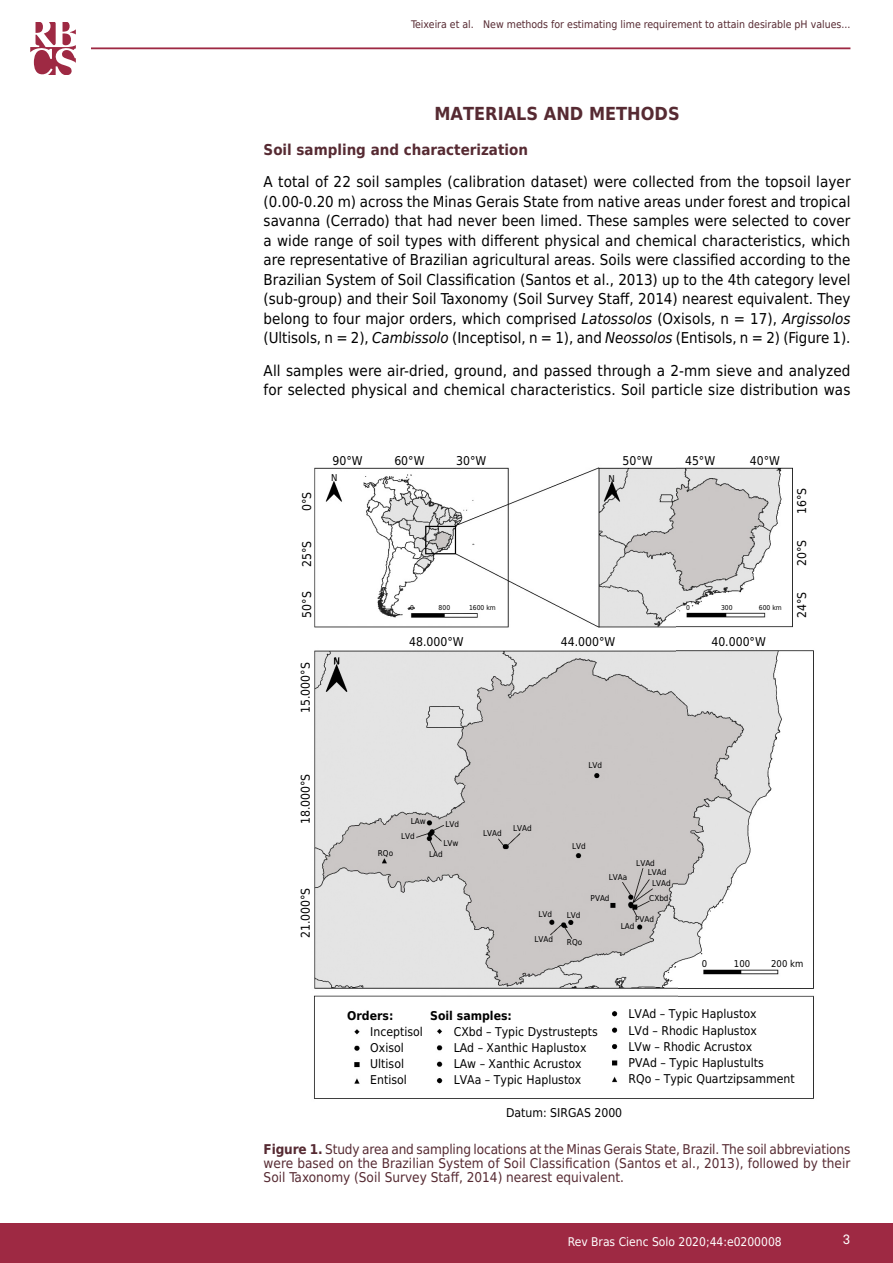
<style>
.page{position:relative;width:893px;height:1263px;background:#fff}
.page>*{position:absolute;margin:0;border:0;box-sizing:border-box;transform-origin:0 0}
.t1{font:700 18px "DejaVu Sans Condensed";color:#562a32}
.t2{font:15px/19.5px "DejaVu Sans Condensed";letter-spacing:.005em;color:#000;text-align:justify}
.t3{font:700 15px "DejaVu Sans Condensed";color:#562a32}
.t4{font:13.5px/14.2px "DejaVu Sans Condensed";color:#562a32;text-align:justify}
.t5{font:13.5px "Akkurat Pro";color:#fff}
.t6{font:12.15px/16.2px "DejaVu Sans Condensed";color:#000}
.t7{font:700 12.15px "DejaVu Sans Condensed";color:#000}
.t8{font:12px "DejaVu Sans Condensed";color:#fff}
.t9{font:10.5px "DejaVu Sans Condensed";color:#562a32}
.t10{font:9.45px "DejaVu Sans Condensed";color:#000}
.t11{font:8.1px "DejaVu Sans Condensed";color:#000}
.t12{font:6.75px "DejaVu Sans Condensed";color:#000}
.s1{font-style:italic}
.s2{font-weight:700}
</style>
<div class="page">
<div style="left:0;top:1223px;width:893px;height:40px;background:#9e2943"></div>
<hr style="left:91px;top:47px;width:759px;height:2px;background:#9e2943">
<svg style="left:30px;top:22px;width:46px;height:52px"></svg>
<img style="left:314px;top:467px;width:500px;height:632px">
<p class="t9" style="left:411px;top:16px;width:441px">Teixeira et al. New methods for estimating lime requirement to attain desirable pH values...</p>
<p class="t1" style="left:434px;top:99px;width:247px">MATERIALS AND METHODS</p>
<p class="t3" style="left:264px;top:137px;width:266px">Soil sampling and characterization</p>
<p class="t2" style="left:264px;top:172px;width:588px">A total of 22 soil samples (calibration dataset) were collected from the topsoil layer (0.00-0.20 m) across the Minas Gerais State from native areas under forest and tropical savanna (Cerrado) that had never been limed. These samples were selected to cover a wide range of soil types with different physical and chemical characteristics, which are representative of Brazilian agricultural areas. Soils were classified according to the Brazilian System of Soil Classification (Santos et al., 2013) up to the 4th category level (sub-group) and their Soil Taxonomy (Soil Survey Staff, 2014) nearest equivalent. They belong to four major orders, which comprised <span class="s1">Latossolos</span> (Oxisols, n = 17), <span class="s1">Argissolos </span>(Ultisols, n = 2), <span class="s1">Cambissolo</span> (Inceptisol, n = 1), and <span class="s1">Neossolos</span> (Entisols, n = 2) (Figure 1).</p>
<p class="t2" style="left:264px;top:360px;width:588px">All samples were air-dried, ground, and passed through a 2-mm sieve and analyzed for selected physical and chemical characteristics. Soil particle size distribution was</p>
<p class="t6" style="left:333px;top:452px;width:32px">90°W</p>
<p class="t6" style="left:394px;top:452px;width:32px">60°W</p>
<p class="t6" style="left:456px;top:452px;width:32px">30°W</p>
<p class="t6" style="left:622px;top:452px;width:32px">50°W</p>
<p class="t6" style="left:685px;top:452px;width:32px">45°W</p>
<p class="t6" style="left:750px;top:452px;width:32px">40°W</p>
<p class="t6" style="left:298px;top:511px;width:21px;rotate:-90deg">0°S</p>
<p class="t6" style="left:298px;top:567px;width:28px;rotate:-90deg">25°S</p>
<p class="t6" style="left:298px;top:618px;width:28px;rotate:-90deg">50°S</p>
<p class="t6" style="left:297px;top:713px;width:52px;rotate:-90deg">15.000°S</p>
<p class="t6" style="left:297px;top:824px;width:52px;rotate:-90deg">18.000°S</p>
<p class="t6" style="left:297px;top:938px;width:52px;rotate:-90deg">21.000°S</p>
<p class="t10" style="left:331px;top:469px;width:8px">N</p>
<p class="t10" style="left:334px;top:653px;width:8px">N</p>
<p class="t10" style="left:609px;top:471px;width:8px">N</p>
<p class="t12" style="left:410px;top:602px;width:5px">0</p>
<p class="t12" style="left:439px;top:602px;width:13px">800</p>
<p class="t12" style="left:469px;top:602px;width:28px">1600 km</p>
<p class="t12" style="left:686px;top:602px;width:5px">0</p>
<p class="t12" style="left:721px;top:602px;width:13px">300</p>
<p class="t12" style="left:759px;top:602px;width:24px">600 km</p>
<p class="t6" style="left:409px;top:634px;width:56px">48.000°W</p>
<p class="t6" style="left:561px;top:634px;width:56px">44.000°W</p>
<p class="t6" style="left:711px;top:634px;width:56px">40.000°W</p>
<p class="t6" style="left:793px;top:514px;width:28px;rotate:-90deg">16°S</p>
<p class="t6" style="left:793px;top:566px;width:28px;rotate:-90deg">20°S</p>
<p class="t6" style="left:793px;top:618px;width:28px;rotate:-90deg">24°S</p>
<p class="t11" style="left:378px;top:847px;width:17px">RQo</p>
<p class="t11" style="left:411px;top:815px;width:17px">LAw</p>
<p class="t11" style="left:401px;top:830px;width:15px">LVd</p>
<p class="t11" style="left:445px;top:817px;width:15px">LVd</p>
<p class="t11" style="left:443px;top:836px;width:17px">LVw</p>
<p class="t11" style="left:429px;top:848px;width:15px">LAd</p>
<p class="t11" style="left:589px;top:758px;width:15px">LVd</p>
<p class="t11" style="left:483px;top:826px;width:20px">LVAd</p>
<p class="t11" style="left:513px;top:822px;width:20px">LVAd</p>
<p class="t11" style="left:572px;top:840px;width:15px">LVd</p>
<p class="t11" style="left:609px;top:871px;width:20px">LVAa</p>
<p class="t11" style="left:636px;top:857px;width:20px">LVAd</p>
<p class="t11" style="left:648px;top:866px;width:20px">LVAd</p>
<p class="t11" style="left:652px;top:877px;width:20px">LVAd</p>
<p class="t11" style="left:591px;top:892px;width:20px">PVAd</p>
<p class="t11" style="left:649px;top:892px;width:21px">CXbd</p>
<p class="t11" style="left:539px;top:907px;width:15px">LVd</p>
<p class="t11" style="left:567px;top:908px;width:15px">LVd</p>
<p class="t11" style="left:567px;top:936px;width:17px">RQo</p>
<p class="t11" style="left:534px;top:932px;width:20px">LVAd</p>
<p class="t11" style="left:635px;top:913px;width:20px">PVAd</p>
<p class="t11" style="left:621px;top:920px;width:15px">LAd</p>
<p class="t10" style="left:702px;top:956px;width:7px">0</p>
<p class="t10" style="left:734px;top:956px;width:18px">100</p>
<p class="t10" style="left:771px;top:956px;width:34px">200 km</p>
<p class="t7" style="left:347px;top:1005px;width:48px">Orders:</p>
<p class="t6" style="left:370px;top:1023px;width:54px">Inceptisol<br>Oxisol<br>Ultisol<br>Entisol</p>
<p class="t7" style="left:430px;top:1005px;width:83px">Soil samples:</p>
<p class="t6" style="left:454px;top:1023px;width:145px">CXbd – Typic Dystrustepts<br>LAd – Xanthic Haplustox<br>LAw – Xanthic Acrustox<br>LVAa – Typic Haplustox</p>
<p class="t6" style="left:628px;top:1006px;width:168px">LVAd – Typic Haplustox<br>LVd – Rhodic Haplustox<br>LVw – Rhodic Acrustox<br>PVAd – Typic Haplustults<br>RQo – Typic Quartzipsamment</p>
<p class="t6" style="left:506px;top:1104px;width:118px">Datum: SIRGAS 2000</p>
<p class="t4" style="left:264px;top:1141px;width:588px"><span class="s2">Figure 1.</span> Study area and sampling locations at the Minas Gerais State, Brazil. The soil abbreviations were based on the Brazilian System of Soil Classification (Santos et al., 2013), followed by their Soil Taxonomy (Soil Survey Staff, 2014) nearest equivalent.</p>
<p class="t8" style="left:568px;top:1231px;width:215px">Rev Bras Cienc Solo 2020;44:e0200008</p>
<p class="t5" style="left:843px;top:1231px;width:9px">3</p>
</div>
